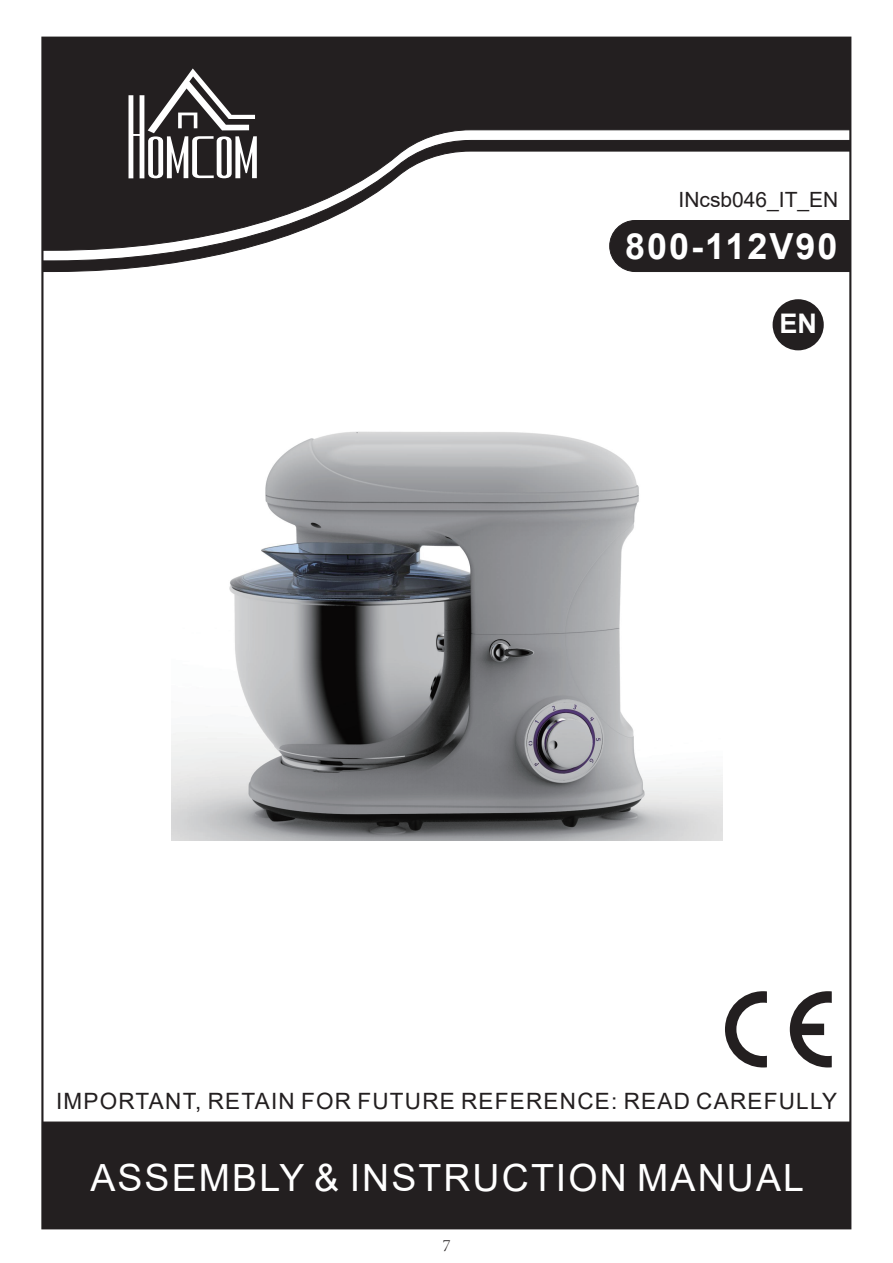
<style>
.page{position:relative;width:893px;height:1263px;background:#fff}
.page>*{position:absolute;margin:0;border:0;box-sizing:border-box;transform-origin:0 0}
.t1{font:37.5px "Arial";letter-spacing:.055em;color:#fff}
.t2{font:700 36px "Arial";letter-spacing:.055em;color:#fff}
.t3{font:700 27px "Arial";color:#fff}
.t4{font:22.5px "Arial";letter-spacing:.055em;color:#231f20}
.t5{font:21px "Arial";color:#231f20}
.t6{font:300 18px "Adobe Song Std";color:#231f20}
</style>
<div class="page">
<div style="left:42px;top:1121px;width:809px;height:108px;background:#231f20;border:1px solid #231f20"></div>
<div style="left:42px;top:37px;width:809px;height:103px;background:#231f20"></div>
<svg style="left:42px;top:140px;width:809px;height:132px"></svg>
<svg style="left:129px;top:68px;width:128px;height:110px"></svg>
<div style="left:609px;top:220px;width:242px;height:52px;background:#231f20"></div>
<img style="left:171px;top:431px;width:551px;height:409px">
<svg style="left:725px;top:991px;width:107px;height:76px"></svg>
<div style="left:773px;top:299px;width:51px;height:51px;background:#231f20;border-radius:50%"></div>
<p class="t5" style="left:678px;top:185px;width:161px">INcsb046_IT_EN</p>
<h2 class="t2" style="left:625px;top:221px;width:214px">800-112V90</h2>
<p class="t3" style="left:779px;top:305px;width:39px">EN</p>
<p class="t4" style="left:56px;top:1085px;width:783px">IMPORTANT, RETAIN FOR FUTURE REFERENCE: READ CAREFULLY</p>
<h1 class="t1" style="left:90px;top:1152px;width:715px">ASSEMBLY &amp; INSTRUCTION MANUAL</h1>
<p class="t6" style="left:442px;top:1235px;width:10px">7</p>
</div>
